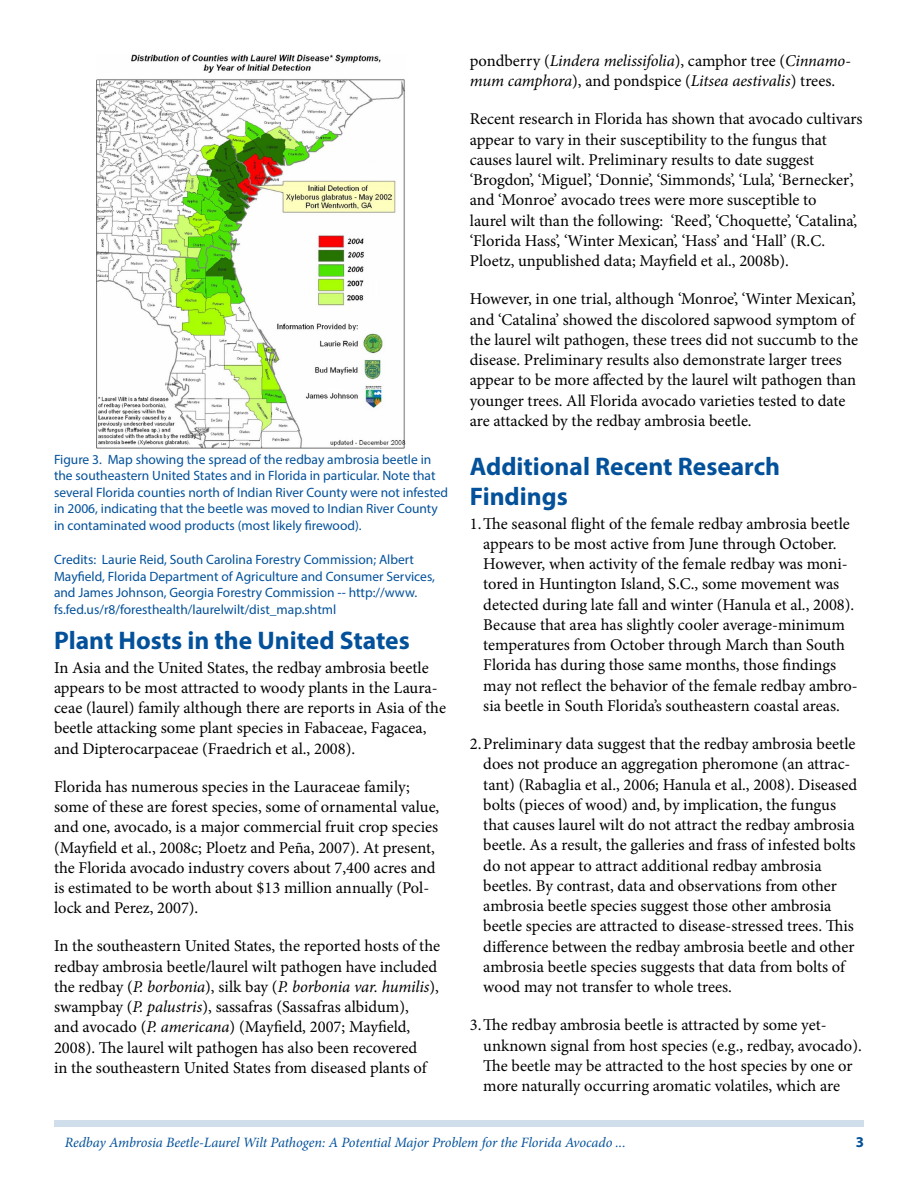
<style>
.page{position:relative;width:918px;height:1188px;background:#fff}
.page>*{position:absolute;margin:0;border:0;box-sizing:border-box;transform-origin:0 0}
.t1{font:700 25.5px/30.6px "Myriad Pro";color:#03519a}
.t2{font:16.5px/20.2px "Minion Pro";color:#000}
.t3{font:italic 16.5px/20.2px "Minion Pro";letter-spacing:-.01em;color:#000}
.t4{font:700 15px "Myriad Pro";color:#03519a}
.t5{font:italic 14.25px "Minion Pro";letter-spacing:-.01em;color:#03519a}
.t6{font:13.5px/16.5px "Myriad Pro";color:#03519a}
.s1{font-style:italic}
.s2{font-style:normal}
</style>
<div class="page">
<div style="left:54px;top:1120px;width:810px;height:7px;background:#d0ddea"></div>
<img style="left:97px;top:54px;width:308px;height:394px">
<p class="t6" style="left:54px;top:451px;width:396px">Figure 3. Map showing the spread of the redbay ambrosia beetle in the southeastern United States and in Florida in particular. Note that several Florida counties north of Indian River County were not infested in 2006, indicating that the beetle was moved to Indian River County in contaminated wood products (most likely firewood).</p>
<p class="t6" style="left:54px;top:551px;width:383px">Credits: Laurie Reid, South Carolina Forestry Commission; Albert Mayfield, Florida Department of Agriculture and Consumer Services, and James Johnson, Georgia Forestry Commission -- http://www. fs.fed.us/r8/foresthealth/laurelwilt/dist_map.shtml</p>
<h1 class="t1" style="left:54px;top:624px;width:357px">Plant Hosts in the United States</h1>
<p class="t2" style="left:54px;top:657px;width:394px">In Asia and the United States, the redbay ambrosia beetle appears to be most attracted to woody plants in the Laura&shy;ceae (laurel) family although there are reports in Asia of the beetle attacking some plant species in Fabaceae, Fagacea, and Dipterocarpaceae (Fraedrich et al., 2008).</p>
<p class="t2" style="left:54px;top:776px;width:387px">Florida has numerous species in the Lauraceae family; some of these are forest species, some of ornamental value, and one, avocado, is a major commercial fruit crop species (Mayfield et al., 2008c; Ploetz and Peña, 2007). At present, the Florida avocado industry covers about 7,400 acres and is estimated to be worth about $13 million annually (Pol&shy;lock and Perez, 2007).</p>
<p class="t2" style="left:54px;top:936px;width:388px">In the southeastern United States, the reported hosts of the redbay ambrosia beetle/laurel wilt pathogen have included the redbay (<span class="s1">P. borbonia</span>), silk bay (<span class="s1">P. borbonia var. humilis</span>), swampbay (<span class="s1">P. palustris</span>), sassafras (Sassafras albidum),<br>and avocado (<span class="s1">P. americana</span>) (Mayfield, 2007; Mayfield, 2008). The laurel wilt pathogen has also been recovered<br>in the southeastern United States from diseased plants of</p>
<p class="t3" style="left:470px;top:50px;width:383px"><span class="s2">pondberry (</span>Lindera melissifolia<span class="s2">), camphor tree (</span>Cinnamo&shy;mum camphora<span class="s2">), and pondspice (</span>Litsea aestivalis<span class="s2">) trees.</span></p>
<p class="t2" style="left:470px;top:109px;width:394px">Recent research in Florida has shown that avocado cultivars appear to vary in their susceptibility to the fungus that causes laurel wilt. Preliminary results to date suggest ‘Brogdon’, ‘Miguel’, ‘Donnie’, ‘Simmonds’, ‘Lula’, ‘Bernecker’, and ‘Monroe’ avocado trees were more susceptible to<br>laurel wilt than the following: ‘Reed’, ‘Choquette’, ‘Catalina’, ‘Florida Hass’, ‘Winter Mexican’, ‘Hass’ and ‘Hall’ (R.C.<br>Ploetz, unpublished data; Mayfield et al., 2008b).</p>
<p class="t2" style="left:470px;top:289px;width:390px">However, in one trial, although ‘Monroe’, ‘Winter Mexican’, and ‘Catalina’ showed the discolored sapwood symptom of the laurel wilt pathogen, these trees did not succumb to the disease. Preliminary results also demonstrate larger trees appear to be more affected by the laurel wilt pathogen than younger trees. All Florida avocado varieties tested to date are attacked by the redbay ambrosia beetle.</p>
<h1 class="t1" style="left:470px;top:450px;width:312px">Additional Recent Research<br>Findings</h1>
<p class="t2" style="left:483px;top:513px;width:376px;text-indent:-13px">1.The seasonal flight of the female redbay ambrosia beetle appears to be most active from June through October.<br>However, when activity of the female redbay was moni&shy;tored in Huntington Island, S.C., some movement was detected during late fall and winter (Hanula et al., 2008).<br>Because that area has slightly cooler average-minimum temperatures from October through March than South Florida has during those same months, those findings may not reflect the behavior of the female redbay ambro&shy;sia beetle in South Florida’s southeastern coastal areas.</p>
<p class="t2" style="left:483px;top:734px;width:375px;text-indent:-13px">2.Preliminary data suggest that the redbay ambrosia beetle does not produce an aggregation pheromone (an attrac&shy;tant) (Rabaglia et al., 2006; Hanula et al., 2008). Diseased bolts (pieces of wood) and, by implication, the fungus that causes laurel wilt do not attract the redbay ambrosia beetle. As a result, the galleries and frass of infested bolts do not appear to attract additional redbay ambrosia beetles. By contrast, data and observations from other ambrosia beetle species suggest those other ambrosia beetle species are attracted to disease-stressed trees. This difference between the redbay ambrosia beetle and other ambrosia beetle species suggests that data from bolts of wood may not transfer to whole trees.</p>
<p class="t2" style="left:483px;top:1015px;width:380px;text-indent:-13px">3.The redbay ambrosia beetle is attracted by some yet&shy;unknown signal from host species (e.g., redbay, avocado).<br>The beetle may be attracted to the host species by one or more naturally occurring aromatic volatiles, which are</p>
<p class="t5" style="left:65px;top:1133px;width:562px">Redbay Ambrosia Beetle-Laurel Wilt Pathogen: A Potential Major Problem for the Florida Avocado ...</p>
<p class="t4" style="left:856px;top:1133px;width:10px">3</p>
</div>
